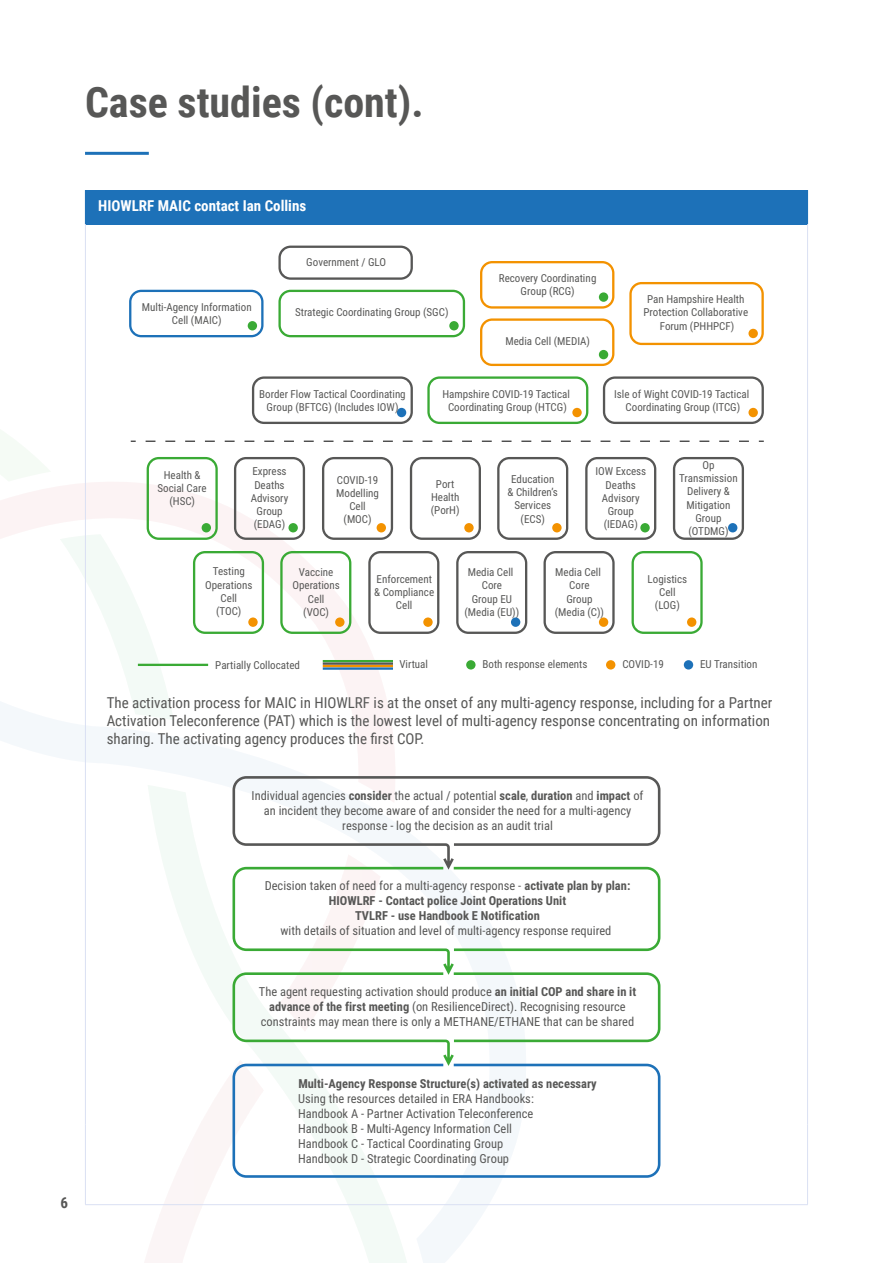
<style>
.page{position:relative;width:893px;height:1263px;background:#fff}
.page>*{position:absolute;margin:0;border:0;box-sizing:border-box;transform-origin:0 0}
.t1{font:700 42px "Roboto Condensed";color:#575756}
.t2{font:15px/18px "Roboto Condensed";color:#575756}
.t3{font:700 15px "Roboto Condensed";color:#fff}
.t4{font:700 15px "Roboto Condensed";color:#575756}
.t5{font:12.45px/15px "Roboto Condensed";color:#575756;text-align:center}
.t6{font:700 12.45px/15px "Roboto Condensed";color:#575756;text-align:center}
.t7{font:10.95px/13.2px "Roboto Condensed";color:#575756;text-align:center}
.s1{font-weight:700}
.s2{font-weight:400}
</style>
<div class="page">
<svg style="left:162px;top:857px;width:340px;height:406px"></svg>
<svg style="left:51px;top:486px;width:344px;height:371px"></svg>
<svg style="left:0;top:488px;width:51px;height:268px"></svg>
<hr style="left:262px;top:1060px;width:2px;height:203px;background:#c02c33">
<hr style="left:259px;top:1060px;width:3px;height:203px;background:#c02d34">
<hr style="left:255px;top:1060px;width:4px;height:203px;background:#fff">
<hr style="left:251px;top:1060px;width:4px;height:203px;background:#fff">
<hr style="left:247px;top:1060px;width:4px;height:203px;background:#fff">
<hr style="left:243px;top:1060px;width:4px;height:203px;background:#fff">
<hr style="left:240px;top:1060px;width:3px;height:203px;background:#be3037">
<hr style="left:236px;top:1060px;width:4px;height:203px;background:#fff">
<hr style="left:232px;top:1060px;width:4px;height:203px;background:#fff">
<hr style="left:228px;top:1060px;width:4px;height:203px;background:#fff">
<hr style="left:224px;top:1060px;width:4px;height:203px;background:#fff">
<hr style="left:221px;top:1060px;width:3px;height:203px;background:#bc333a">
<hr style="left:217px;top:1060px;width:4px;height:203px;background:#fff">
<hr style="left:213px;top:1060px;width:4px;height:203px;background:#fff">
<hr style="left:209px;top:1060px;width:4px;height:203px;background:#fff">
<hr style="left:205px;top:1060px;width:4px;height:203px;background:#fff">
<hr style="left:201px;top:1060px;width:4px;height:203px;background:#fff">
<hr style="left:198px;top:1060px;width:3px;height:203px;background:#b9363e">
<hr style="left:194px;top:1060px;width:4px;height:203px;background:#fff">
<hr style="left:190px;top:1060px;width:4px;height:203px;background:#fff">
<hr style="left:186px;top:1060px;width:4px;height:203px;background:#fff">
<hr style="left:182px;top:1060px;width:4px;height:203px;background:#fdfbfb">
<hr style="left:179px;top:1060px;width:3px;height:203px;background:#b73942">
<hr style="left:175px;top:1060px;width:4px;height:203px;background:#fff">
<hr style="left:171px;top:1060px;width:4px;height:203px;background:#fff">
<hr style="left:167px;top:1060px;width:4px;height:203px;background:#fff">
<hr style="left:163px;top:1060px;width:4px;height:203px;background:#fff">
<hr style="left:160px;top:1060px;width:3px;height:203px;background:#b53b45">
<hr style="left:140px;top:1060px;width:1px;height:203px;background:#b23e49">
<div style="left:85px;top:190px;width:722px;height:34px;background:#1d71b8"></div>
<hr style="left:807px;top:190px;width:1px;height:34px;background:#1d71b8">
<hr style="left:85px;top:224px;width:1px;height:900px;background:#dae0f3">
<hr style="left:807px;top:224px;width:1px;height:900px;background:#dae0f3">
<hr style="left:85px;top:1124px;width:1px;height:80px;background:#dae0f3">
<hr style="left:807px;top:1124px;width:1px;height:80px;background:#dae0f3">
<hr style="left:85px;top:1204px;width:723px;height:1px;background:#dae0f3">
<hr style="left:85px;top:152px;width:64px;height:3px;background:#1d71b8">
<svg style="left:129px;top:290px;width:135px;height:47px"></svg>
<div style="left:248px;top:321px;width:9px;height:9px;background:#3aaa35;border-radius:50%"></div>
<svg style="left:60px;top:457px;width:684px;height:263px"></svg>
<svg style="left:480px;top:318px;width:134px;height:48px"></svg>
<svg style="left:480px;top:261px;width:134px;height:48px"></svg>
<svg style="left:278px;top:246px;width:135px;height:34px"></svg>
<svg style="left:629px;top:282px;width:135px;height:63px"></svg>
<svg style="left:278px;top:290px;width:187px;height:47px"></svg>
<svg style="left:252px;top:376px;width:161px;height:48px"></svg>
<svg style="left:427px;top:376px;width:161px;height:48px"></svg>
<svg style="left:603px;top:376px;width:161px;height:48px"></svg>
<svg style="left:146px;top:441px;width:618px;height:1px"></svg>
<hr style="left:138px;top:664px;width:70px;height:2px;background:#3aaa35">
<div style="left:202px;top:523px;width:9px;height:9px;background:#3aaa35;border-radius:50%"></div>
<div style="left:288px;top:523px;width:10px;height:9px;background:#3aaa35;border-radius:50%"></div>
<div style="left:377px;top:523px;width:9px;height:9px;background:#f39200;border-radius:50%"></div>
<div style="left:464px;top:523px;width:10px;height:9px;background:#f39200;border-radius:50%"></div>
<div style="left:552px;top:523px;width:10px;height:9px;background:#f39200;border-radius:50%"></div>
<div style="left:640px;top:523px;width:10px;height:9px;background:#3aaa35;border-radius:50%"></div>
<div style="left:728px;top:523px;width:9px;height:9px;background:#1d71b8;border-radius:50%"></div>
<div style="left:248px;top:617px;width:10px;height:10px;background:#f39200;border-radius:50%"></div>
<div style="left:335px;top:617px;width:9px;height:10px;background:#f39200;border-radius:50%"></div>
<div style="left:423px;top:617px;width:10px;height:10px;background:#f39200;border-radius:50%"></div>
<div style="left:466px;top:660px;width:10px;height:9px;background:#3aaa35;border-radius:50%"></div>
<div style="left:511px;top:617px;width:9px;height:10px;background:#1d71b8;border-radius:50%"></div>
<div style="left:599px;top:617px;width:9px;height:10px;background:#f39200;border-radius:50%"></div>
<div style="left:687px;top:617px;width:9px;height:10px;background:#f39200;border-radius:50%"></div>
<hr style="left:323px;top:660px;width:70px;height:2px;background:#3aaa35">
<hr style="left:323px;top:662px;width:70px;height:3px;background:#575756">
<hr style="left:323px;top:665px;width:70px;height:2px;background:#f39200">
<hr style="left:323px;top:667px;width:70px;height:3px;background:#1d71b8">
<div style="left:606px;top:660px;width:9px;height:9px;background:#f39200;border-radius:50%"></div>
<div style="left:684px;top:660px;width:9px;height:9px;background:#1d71b8;border-radius:50%"></div>
<svg style="left:232px;top:1066px;width:428px;height:112px"></svg>
<svg style="left:232px;top:776px;width:428px;height:290px"></svg>
<h1 class="t1" style="left:85px;top:72px;width:340px">Case studies (cont).</h1>
<h2 class="t4" style="left:60px;top:1192px;width:9px">6</h2>
<h2 class="t3" style="left:98px;top:196px;width:210px">HIOWLRF MAIC contact Ian Collins</h2>
<p class="t7" style="left:142px;top:300px;width:111px">Multi-Agency Information<br>Cell (MAIC)</p>
<p class="t7" style="left:306px;top:255px;width:81px">Government / GLO</p>
<p class="t7" style="left:295px;top:305px;width:155px">Strategic Coordinating Group (SGC)</p>
<p class="t7" style="left:499px;top:271px;width:99px">Recovery Coordinating<br>Group (RCG)</p>
<p class="t7" style="left:505px;top:334px;width:86px">Media Cell (MEDIA)</p>
<p class="t7" style="left:643px;top:292px;width:106px">Pan Hampshire Health<br>Protection Collaborative<br>Forum (PHHPCF)</p>
<p class="t7" style="left:259px;top:387px;width:148px">Border Flow Tactical Coordinating<br>Group (BFTCG) (Includes IOW)</p>
<p class="t7" style="left:442px;top:387px;width:129px">Hampshire COVID-19 Tactical<br>Coordinating Group (HTCG)</p>
<p class="t7" style="left:614px;top:387px;width:137px">Isle of Wight COVID-19 Tactical<br>Coordinating Group (ITCG)</p>
<p class="t7" style="left:158px;top:468px;width:50px">Health &amp;<br>Social Care (HSC)</p>
<p class="t7" style="left:251px;top:465px;width:39px">Express<br>Deaths<br>Advisory<br>Group (EDAG)</p>
<p class="t7" style="left:336px;top:473px;width:44px">COVID-19<br>Modelling<br>Cell (MOC)</p>
<p class="t7" style="left:431px;top:477px;width:30px">Port<br>Health (PorH)</p>
<p class="t7" style="left:507px;top:472px;width:52px">Education &amp; Children’s<br>Services (ECS)</p>
<p class="t7" style="left:595px;top:465px;width:52px">IOW Excess<br>Deaths<br>Advisory<br>Group (IEDAG)</p>
<p class="t7" style="left:679px;top:458px;width:60px">Op<br>Transmission<br>Delivery &amp;<br>Mitigation<br>Group (OTDMG)</p>
<p class="t7" style="left:205px;top:564px;width:49px">Testing<br>Operations<br>Cell<br>(TOC)</p>
<p class="t7" style="left:292px;top:565px;width:49px">Vaccine<br>Operations<br>Cell<br>(VOC)</p>
<p class="t7" style="left:374px;top:572px;width:61px">Enforcement &amp; Compliance<br>Cell</p>
<p class="t7" style="left:464px;top:565px;width:56px">Media Cell<br>Core<br>Group EU (Media (EU))</p>
<p class="t7" style="left:555px;top:565px;width:51px">Media Cell<br>Core<br>Group (Media (C))</p>
<p class="t7" style="left:648px;top:572px;width:41px">Logistics<br>Cell (LOG)</p>
<p class="t7" style="left:215px;top:658px;width:86px">Partially Collocated</p>
<p class="t7" style="left:399px;top:657px;width:30px">Virtual</p>
<p class="t7" style="left:482px;top:657px;width:107px">Both response elements</p>
<p class="t7" style="left:622px;top:657px;width:43px">COVID-19</p>
<p class="t7" style="left:700px;top:657px;width:59px">EU Transition</p>
<p class="t2" style="left:107px;top:693px;width:667px">The activation process for MAIC in HIOWLRF is at the onset of any multi-agency response, including for a Partner<br>Activation Teleconference (PAT) which is the lowest level of multi-agency response concentrating on information sharing. The activating agency produces the first COP.</p>
<p class="t5" style="left:252px;top:788px;width:393px">Individual agencies <span class="s1">consider</span> the actual / potential <span class="s1">scale</span>, <span class="s1">duration</span> and <span class="s1">impact</span> of an incident they become aware of and consider the need for a multi-agency response - log the decision as an audit trial</p>
<p class="t6" style="left:265px;top:877px;width:367px"><span class="s2">Decision taken of need for a multi-agency response -</span> activate plan by plan:<br>HIOWLRF - Contact police Joint Operations Unit<br>TVLRF - use Handbook E Notification</p>
<p class="t5" style="left:280px;top:922px;width:332px">with details of situation and level of multi-agency response required</p>
<p class="t5" style="left:259px;top:984px;width:379px">The agent requesting activation should produce <span class="s1">an initial COP and share in it advance of the first meeting</span> (on ResilienceDirect). Recognising resource constraints may mean there is only a METHANE/ETHANE that can be shared</p>
<p class="t6" style="left:298px;top:1075px;width:300px">Multi-Agency Response Structure(s) activated as necessary</p>
<p class="t5" style="left:298px;top:1090px;width:237px;text-align:left">Using the resources detailed in ERA Handbooks:<br>Handbook A - Partner Activation Teleconference Handbook B - Multi-Agency Information Cell Handbook C - Tactical Coordinating Group Handbook D - Strategic Coordinating Group</p>
</div>
